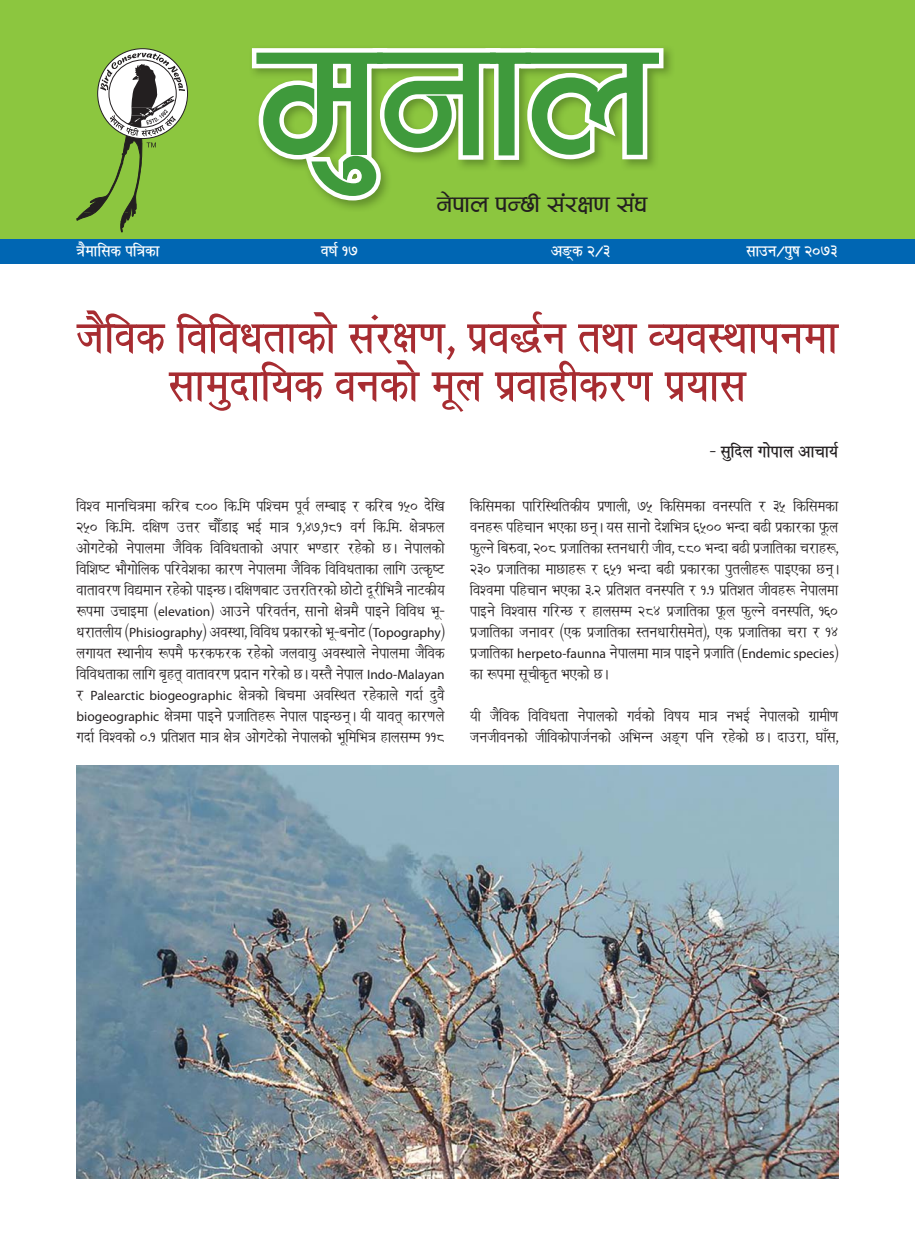
<style>
.page{position:relative;width:915px;height:1255px;background:#fff}
.page>*{position:absolute;margin:0;border:0;box-sizing:border-box;transform-origin:0 0}
.t1{font:700 55.5px/48px "CV Samsmriti";color:#a72c31;text-align:center}
.t2{font:30px "CV Akriti";color:#231f20}
.t3{font:700 21px "CV Samsmriti";color:#231f20}
.t4{font:700 19.5px "CV Samsmriti";color:#fff}
.t5{font:18.75px/21px "CV Samsmriti";color:#231f20;text-align:justify}
.s1{font-family:"Myriad Pro";font-size:13.5px}
</style>
<div class="page">
<img style="left:77px;top:765px;width:761px;height:413px">
<div style="left:0;top:0;width:914px;height:247px;background:#8cc63f"></div>
<svg style="left:251px;top:48px;width:417px;height:158px"></svg>
<div style="left:0;top:239px;width:914px;height:25px;background:#0066b3"></div>
<svg style="left:77px;top:53px;width:108px;height:179px"></svg>
<h2 class="t2" style="left:437px;top:184px;width:212px">g]kfn kG5L ;+¦If0f ;+3</h2>
<p class="t4" style="left:77px;top:238px;width:84px">q³dfl;s klqsf</p>
<p class="t4" style="left:321px;top:238px;width:38px">jif{ !&amp;</p>
<p class="t4" style="left:551px;top:238px;width:61px">cª\s @÷#</p>
<p class="t4" style="left:746px;top:238px;width:93px">;fpg÷k'È @)&amp;#</p>
<h1 class="t1" style="left:77px;top:308px;width:763px">h³ljs ljljwtfsf² ;+¦ÔØ, k|j4{g tyf Joj:yfkgdf ;fd'bflos jgsf² d"n k|jfxLs¦Ø k|of;</h1>
<p class="t3" style="left:709px;top:438px;width:130px">– ;'lbn uf]kfn cfrfo{</p>
<p class="t5" style="left:77px;top:494px;width:369px">ljZj dfglrqdf sl¦a *)) ls=ld klZrd k"j{ nDafO ¦ sl¦a !%) b²lv @%) ls=ld= blÔØ pQ¦ rf³“8fO eO{ dfq !,$&amp;,!*! ju{ ls=ld= Ô²qŠn cf²u6²sf² g²kfndf h³ljs ljljwtfsf² ckf¦ e08f¦ ¦x²sf² 5F g²kfnsf² ljlzi6 ef³uf²lns kl¦j²zsf sf¦Ø g²kfndf h³ljs ljljwtfsf nflu pTs[i6 jftfj¦Ø ljBdfg ¦x²sf² kfOG5F blÔØaf6 pQ¦lt¦sf² 5f²6f² b"¦Lleq³ gf6sLo ¿kdf prfOdf -<span class="s1">elevation</span>_ cfpg² kl¦jt{g, ;fgf² Ô²qd³ kfOg² ljljw e"– w¦ftnLo -<span class="s1">Phisiography</span>_ cj:yf, ljljw k|sf¦sf² e"–agf²6 -<span class="s1">Topography</span>_ nufot :yfgLo ¿kd³ Š¦sŠ¦s ¦x²sf² hnjfo' cj:yfn² g²kfndf h³ljs ljljwtfsf nflu a[xtμ jftfj¦Ø k|bfg u¦²sf² 5F o:t³ g²kfn <span class="s1">Indo-Malayan </span>¦ <span class="s1">Palearctic biogeographic</span> Ô²qsf² lardf cjl:yt ¦x²sfn² ubf{ b'j³ <span class="s1">biogeographic</span> Ô²qdf kfOg² k|hfltx¿ g²kfn kfOG5gμF oL ofjtμ sf¦Øn² ubf{ ljZjsf² )=! k|ltzt dfq Ô²q cf²u6²sf² g²kfnsf² e"ldleq xfn;Dd !!*</p>
<p class="t5" style="left:470px;top:494px;width:369px">lsl;dsf kfl¦l:yltsLo k|ØfnL, &amp;% lsl;dsf jg:klt ¦ #% lsl;dsf jgx¿ klxrfg ePsf 5gμF o; ;fgf² b²zleq ^%)) eGbf a9L k|sf¦sf k"mn Š'Ng² la?jf, @)* k|hfltsf :tgwf¦L hLj, **) eGbf a9L k|hfltsf r¦fx¿, @#) k|hfltsf df5fx¿ ¦ ^%! eGbf a9L k|sf¦sf k'tnLx¿ kfOPsf 5gμF ljZjdf klxrfg ePsf #=@ k|ltzt jg:klt ¦ !=! k|ltzt hLjx¿ g²kfndf kfOg² ljZjf; ul¦G5 ¦ xfn;Dd @*$ k|hfltsf k"mn Š'Ng² jg:klt, !^) k|hfltsf hgfj¦ -Ps k|hfltsf :tgwf¦L;d²t_, Ps k|hfltsf r¦f ¦ !$ k|hfltsf <span class="s1">herpeto-faunna</span> g²kfndf dfq kfOg² k|hflt -<span class="s1">Endemic species</span>_ sf ¿kdf ;"rLs[t ePsf² 5F</p>
<p class="t5" style="left:470px;top:704px;width:369px">oL h³ljs ljljwtf g²kfnsf² uj{sf² ljÈo dfq geO{ g²kfnsf² u|fdLØ hghLjgsf² hLljsf²kfh{gsf² cleGg cªμu klg ¦x²sf² 5F bfp¦f, 3f“;,</p>
</div>
